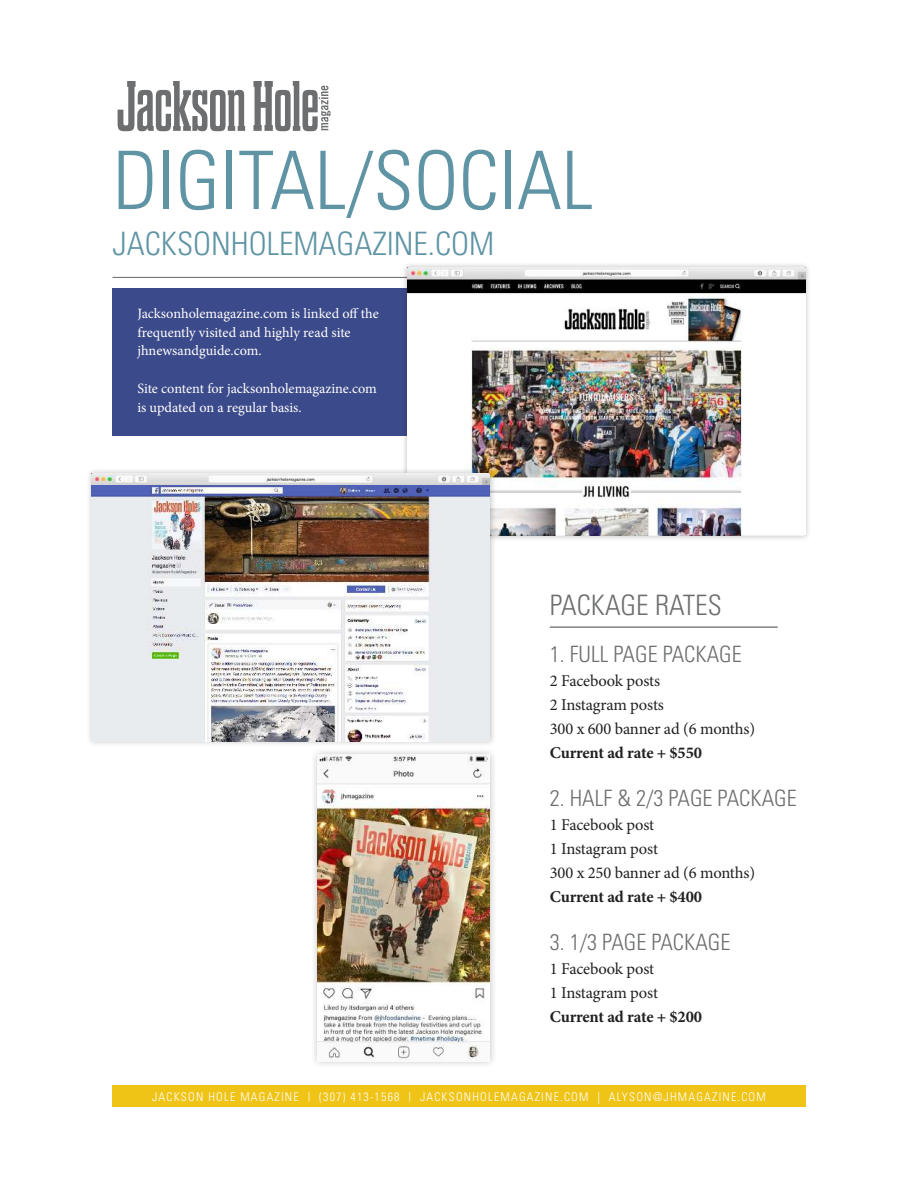
<style>
.page{position:relative;width:918px;height:1188px;background:#fff}
.page>*{position:absolute;margin:0;border:0;box-sizing:border-box;transform-origin:0 0}
.t1{font:300 condensed 80.85px "Univers LT Std";color:#5f94a4}
.t2{font:300 condensed 32.25px "Univers LT Std";color:#5f94a4}
.t3{font:300 condensed 28.2px "Univers LT Std";color:#6c6e70}
.t4{font:300 condensed 22.5px "Univers LT Std";color:#6c6e70}
.t5{font:16.5px/24px "Minion Pro";letter-spacing:-.01em;color:#221f1f}
.t6{font:700 16.5px "Minion Pro";letter-spacing:-.01em;color:#221f1f}
.t7{font:14.25px/18.8px "Minion Pro";color:#fff}
.t8{font:300 condensed 12px "Univers LT Std";letter-spacing:.1em;color:#fff}
.s1{font-size:9.6px}
</style>
<div class="page">
<svg style="left:118px;top:81px;width:213px;height:50px"></svg>
<hr style="left:113px;top:277px;width:675px;height:1px;background:#6c6e70">
<hr style="left:550px;top:626px;width:228px;height:2px;background:#6c6e70">
<div style="left:113px;top:288px;width:658px;height:148px;background:#3b4a8a"></div>
<div style="left:401px;top:262px;width:410px;height:280px;background:#221f1f;opacity:.3"></div>
<img style="left:407px;top:268px;width:398px;height:267px">
<div style="left:310px;top:747px;width:187px;height:321px;background:#221f1f;opacity:.3"></div>
<img style="left:318px;top:755px;width:172px;height:306px">
<div style="left:86px;top:468px;width:410px;height:279px;background:#221f1f;opacity:.3"></div>
<img style="left:92px;top:473px;width:398px;height:13px">
<img style="left:92px;top:486px;width:398px;height:256px">
<div style="left:113px;top:1086px;width:693px;height:21px;background:#f0c417"></div>
<h1 class="t1" style="left:113px;top:147px;width:482px">DIGITAL/SOCIAL</h1>
<h2 class="t2" style="left:113px;top:230px;width:383px">JACKSONHOLEMAGAZINE.COM</h2>
<p class="t7" style="left:137px;top:305px;width:243px">Jacksonholemagazine.com is linked off the frequently visited and highly read site jhnewsandguide.com.</p>
<p class="t7" style="left:137px;top:380px;width:241px">Site content for jacksonholemagazine.com is updated on a regular basis.</p>
<h3 class="t3" style="left:550px;top:594px;width:174px">PACKAGE RATES</h3>
<h3 class="t4" style="left:550px;top:645px;width:193px">1. FULL PAGE PACKAGE</h3>
<p class="t5" style="left:550px;top:670px;width:207px">2 Facebook posts<br>2 Instagram posts<br>300 x 600 banner ad (6 months)</p>
<p class="t6" style="left:550px;top:746px;width:154px">Current ad rate + $550</p>
<h3 class="t4" style="left:550px;top:789px;width:248px">2. HALF &amp; 2/3 PAGE PACKAGE</h3>
<p class="t5" style="left:550px;top:814px;width:207px">1 Facebook post<br>1 Instagram post<br>300 x 250 banner ad (6 months)</p>
<p class="t6" style="left:550px;top:890px;width:154px">Current ad rate + $400</p>
<h3 class="t4" style="left:550px;top:933px;width:182px">3. 1/3 PAGE PACKAGE</h3>
<p class="t5" style="left:550px;top:958px;width:110px">1 Facebook post<br>1 Instagram post</p>
<p class="t6" style="left:550px;top:1010px;width:154px">Current ad rate + $200</p>
<p class="t8" style="left:152px;top:1092px;width:615px">JACKSON HOLE MAGAZINE <span class="s1">|</span> (307) 413-1568 <span class="s1">|</span> JACKSONHOLEMAGAZINE.COM | ALYSON@JHMAGAZINE.COM</p>
</div>
